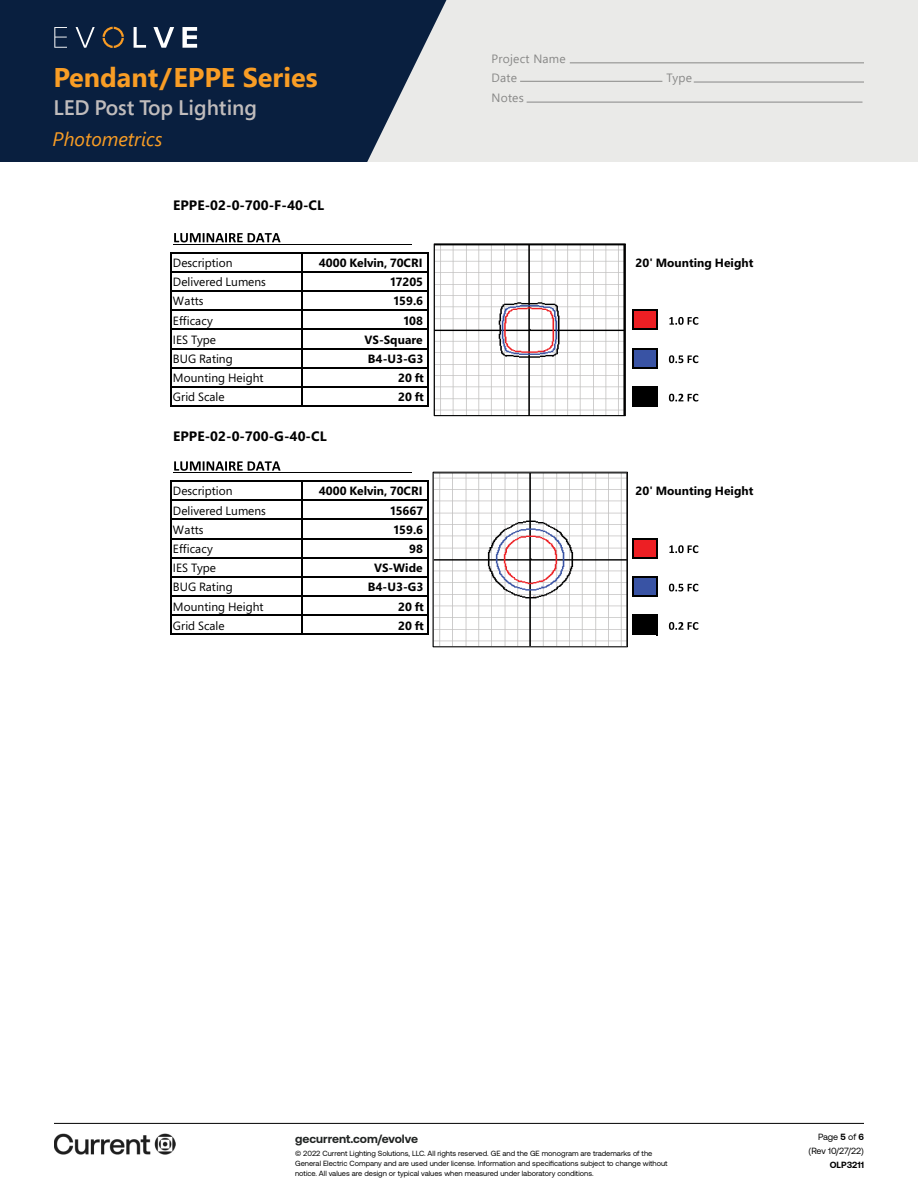
<style>
.page{position:relative;width:918px;height:1188px;background:#fff}
.page>*{position:absolute;margin:0;border:0;box-sizing:border-box;transform-origin:0 0}
.t1{font:700 27px "Segoe UI";color:#f99d25}
.t2{font:600 21px "Segoe Pro";color:#c0bcbc}
.t3{font:italic 19.5px "Segoe UI";color:#f99d25}
.t4{font:700 13.65px "Segoe Pro";letter-spacing:.005em;color:#000}
.t5{font:12px "Segoe Pro";color:#000}
.t6{font:700 12px "Segoe Pro";color:#000}
.t7{font:12px/19.5px "Segoe UI";letter-spacing:.02em;color:#888887}
.t8{font:700 12px "Aeonik";color:#202322}
.t9{font:9px/14.1px "Aeonik";letter-spacing:-.005em;color:#000;text-align:right}
.t10{font:700 9px "Aeonik";color:#000}
.t11{font:7.5px/9.8px "Aeonik";color:#000}
.s1{font-weight:700}
</style>
<div class="page">
<div style="left:0;top:0;width:918px;height:162px;background:#eaeae8"></div>
<hr style="left:570px;top:62px;width:294px;height:1px;background:#888887">
<hr style="left:520px;top:81px;width:142px;height:1px;background:#888887">
<hr style="left:694px;top:82px;width:170px;height:1px;background:#888887">
<hr style="left:527px;top:102px;width:335px;height:1px;background:#888887">
<svg style="left:0;top:0;width:446px;height:162px;background:#1d314e"></svg>
<svg style="left:54px;top:27px;width:13px;height:21px"></svg>
<svg style="left:76px;top:27px;width:19px;height:21px"></svg>
<svg style="left:134px;top:27px;width:12px;height:21px"></svg>
<svg style="left:153px;top:27px;width:21px;height:21px"></svg>
<svg style="left:182px;top:27px;width:15px;height:21px"></svg>
<svg style="left:103px;top:27px;width:21px;height:21px"></svg>
<hr style="left:54px;top:1123px;width:810px;height:1px;background:#000">
<img style="left:54px;top:1133px;width:122px;height:22px">
<div style="left:633px;top:577px;width:24px;height:19px;background:#3953a4"></div>
<svg style="left:669px;top:317px;width:29px;height:8px"></svg>
<svg style="left:669px;top:355px;width:29px;height:8px"></svg>
<svg style="left:669px;top:394px;width:29px;height:8px"></svg>
<svg style="left:669px;top:545px;width:29px;height:8px"></svg>
<svg style="left:669px;top:584px;width:29px;height:8px"></svg>
<svg style="left:669px;top:622px;width:29px;height:8px"></svg>
<svg style="left:174px;top:461px;width:107px;height:10px"></svg>
<hr style="left:173px;top:472px;width:239px;height:1px;background:#000">
<svg style="left:174px;top:233px;width:107px;height:9px"></svg>
<hr style="left:173px;top:244px;width:239px;height:1px;background:#000">
<hr style="left:171px;top:310px;width:258px;height:1px;background:#000">
<hr style="left:171px;top:329px;width:258px;height:1px;background:#000">
<hr style="left:171px;top:348px;width:258px;height:1px;background:#000">
<hr style="left:632px;top:310px;width:2px;height:20px;background:#000">
<hr style="left:171px;top:367px;width:258px;height:1px;background:#000">
<hr style="left:171px;top:386px;width:258px;height:2px;background:#000">
<hr style="left:632px;top:348px;width:2px;height:20px;background:#000">
<hr style="left:171px;top:406px;width:258px;height:1px;background:#000">
<hr style="left:170px;top:252px;width:1px;height:155px;background:#000">
<hr style="left:301px;top:253px;width:2px;height:154px;background:#000">
<hr style="left:427px;top:253px;width:2px;height:154px;background:#000">
<hr style="left:171px;top:538px;width:258px;height:1px;background:#000">
<hr style="left:632px;top:386px;width:2px;height:21px;background:#000">
<hr style="left:171px;top:557px;width:258px;height:1px;background:#000">
<hr style="left:171px;top:576px;width:258px;height:2px;background:#000">
<hr style="left:632px;top:538px;width:2px;height:20px;background:#000">
<hr style="left:171px;top:595px;width:258px;height:2px;background:#000">
<hr style="left:171px;top:615px;width:258px;height:1px;background:#000">
<hr style="left:632px;top:576px;width:2px;height:21px;background:#000">
<svg style="left:656px;top:578px;width:1px;height:17px"></svg>
<hr style="left:171px;top:634px;width:258px;height:1px;background:#000">
<hr style="left:170px;top:480px;width:1px;height:155px;background:#000">
<hr style="left:301px;top:482px;width:2px;height:153px;background:#000">
<hr style="left:427px;top:482px;width:2px;height:153px;background:#000">
<hr style="left:632px;top:615px;width:2px;height:20px;background:#000">
<hr style="left:171px;top:252px;width:258px;height:1px;background:#000">
<hr style="left:171px;top:271px;width:258px;height:2px;background:#000">
<hr style="left:171px;top:290px;width:258px;height:2px;background:#000">
<svg style="left:634px;top:310px;width:23px;height:20px"></svg>
<svg style="left:634px;top:348px;width:23px;height:20px"></svg>
<hr style="left:634px;top:386px;width:23px;height:2px;background:#000">
<svg style="left:634px;top:388px;width:23px;height:19px"></svg>
<hr style="left:171px;top:480px;width:258px;height:2px;background:#000">
<hr style="left:171px;top:500px;width:258px;height:1px;background:#000">
<hr style="left:171px;top:519px;width:258px;height:1px;background:#000">
<svg style="left:634px;top:538px;width:23px;height:20px"></svg>
<hr style="left:634px;top:576px;width:23px;height:2px;background:#000">
<hr style="left:634px;top:595px;width:23px;height:2px;background:#000">
<svg style="left:634px;top:615px;width:23px;height:20px"></svg>
<img style="left:436px;top:245px;width:188px;height:169px">
<div style="left:434px;top:243px;width:192px;height:173px;border:1px solid #000"></div>
<img style="left:435px;top:474px;width:191px;height:171px">
<div style="left:433px;top:472px;width:195px;height:175px;border:1px solid #000"></div>
<h1 class="t1" style="left:53px;top:62px;width:266px">Pendant/EPPE Series</h1>
<h2 class="t2" style="left:53px;top:93px;width:205px">LED Post Top Lighting</h2>
<h3 class="t3" style="left:52px;top:128px;width:111px">Photometrics</h3>
<h3 class="t4" style="left:173px;top:196px;width:152px">EPPE-02-0-700-F-40-CL</h3>
<h3 class="t7" style="left:492px;top:49px;width:76px">Project Name<br>Date</h3>
<h3 class="t7" style="left:492px;top:88px;width:34px">Notes</h3>
<h3 class="t7" style="left:667px;top:68px;width:27px">Type</h3>
<h3 class="t5" style="left:173px;top:255px;width:61px">Description</h3>
<h3 class="t6" style="left:319px;top:254px;width:105px">4000 Kelvin, 70CRI</h3>
<h3 class="t6" style="left:636px;top:254px;width:119px">20' Mounting Height</h3>
<h3 class="t5" style="left:173px;top:274px;width:94px">Delivered Lumens</h3>
<h3 class="t6" style="left:390px;top:274px;width:34px">17205</h3>
<h3 class="t5" style="left:173px;top:293px;width:32px">Watts</h3>
<h3 class="t6" style="left:394px;top:293px;width:31px">159.6</h3>
<h3 class="t5" style="left:173px;top:312px;width:41px">Efficacy</h3>
<h3 class="t6" style="left:404px;top:312px;width:21px">108</h3>
<h3 class="t5" style="left:173px;top:331px;width:45px">IES Type</h3>
<h3 class="t6" style="left:365px;top:331px;width:60px">VS-Square</h3>
<h3 class="t5" style="left:173px;top:351px;width:61px">BUG Rating</h3>
<h3 class="t6" style="left:368px;top:350px;width:57px">B4-U3-G3</h3>
<h3 class="t5" style="left:173px;top:370px;width:92px">Mounting Height</h3>
<h3 class="t6" style="left:398px;top:369px;width:27px">20 ft</h3>
<h3 class="t5" style="left:173px;top:389px;width:53px">Grid Scale</h3>
<h3 class="t6" style="left:398px;top:389px;width:27px">20 ft</h3>
<h3 class="t4" style="left:173px;top:427px;width:155px">EPPE-02-0-700-G-40-CL</h3>
<h3 class="t5" style="left:173px;top:483px;width:61px">Description</h3>
<h3 class="t6" style="left:319px;top:483px;width:105px">4000 Kelvin, 70CRI</h3>
<h3 class="t6" style="left:636px;top:483px;width:119px">20' Mounting Height</h3>
<h3 class="t5" style="left:173px;top:502px;width:94px">Delivered Lumens</h3>
<h3 class="t6" style="left:390px;top:502px;width:34px">15667</h3>
<h3 class="t5" style="left:173px;top:521px;width:32px">Watts</h3>
<h3 class="t6" style="left:394px;top:521px;width:31px">159.6</h3>
<h3 class="t5" style="left:173px;top:541px;width:41px">Efficacy</h3>
<h3 class="t6" style="left:409px;top:540px;width:15px">98</h3>
<h3 class="t5" style="left:173px;top:560px;width:45px">IES Type</h3>
<h3 class="t6" style="left:374px;top:559px;width:50px">VS-Wide</h3>
<h3 class="t5" style="left:173px;top:579px;width:61px">BUG Rating</h3>
<h3 class="t6" style="left:368px;top:579px;width:57px">B4-U3-G3</h3>
<h3 class="t5" style="left:173px;top:598px;width:92px">Mounting Height</h3>
<h3 class="t6" style="left:398px;top:598px;width:27px">20 ft</h3>
<h3 class="t5" style="left:173px;top:617px;width:53px">Grid Scale</h3>
<h3 class="t6" style="left:398px;top:617px;width:27px">20 ft</h3>
<h3 class="t8" style="left:295px;top:1132px;width:124px">gecurrent.com/evolve</h3>
<p class="t11" style="left:295px;top:1149px;width:374px">© 2022 Current Lighting Solutions, LLC. All rights reserved. GE and the GE monogram are trademarks of the<br>General Electric Company and are used under license. Information and specifications subject to change without notice. All values are design or typical values when measured under laboratory conditions.</p>
<p class="t9" style="left:809px;top:1130px;width:57px">Page <span class="s1">5</span> of <span class="s1">6 </span>(Rev 10/27/22)</p>
<p class="t10" style="left:830px;top:1160px;width:36px">OLP3211</p>
</div>
